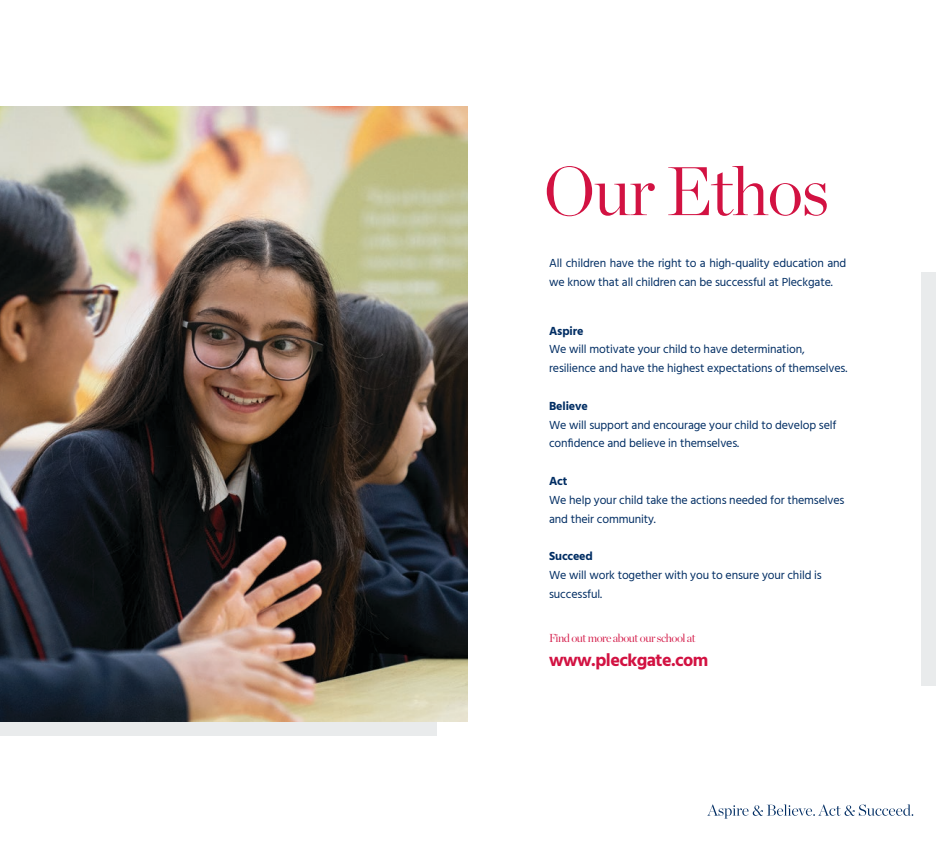
<style>
.page{position:relative;width:936px;height:842px;background:#fff}
.page>*{position:absolute;margin:0;border:0;box-sizing:border-box;transform-origin:0 0}
.t1{font:300 68.7px "Chronicle Display";letter-spacing:-.02em;color:#d21242}
.t2{font:700 18.1px "Hind";letter-spacing:-.03em;color:#d21242}
.t3{font:12px/18.8px "Hind";letter-spacing:-.01em;color:#002d63}
.t4{font:700 12px "Hind";letter-spacing:-.01em;color:#002d63}
.t5{font:300 11.6px "Chronicle Display";letter-spacing:-.04em;color:#d21242}
</style>
<div class="page">
<div style="left:0;top:322px;width:437px;height:414px;background:#e9ebec"></div>
<img style="left:0;top:106px;width:468px;height:615px">
<div style="left:921px;top:272px;width:14px;height:414px;background:#e9ebec"></div>
<svg style="left:707px;top:804px;width:206px;height:15px"></svg>
<p class="t1" style="left:543px;top:139px;width:288px">Our Ethos</p>
<p class="t3" style="left:549px;top:255px;width:299px">All children have the right to a high-quality education and we know that all children can be successful at Pleckgate.</p>
<p class="t4" style="left:549px;top:323px;width:36px">Aspire</p>
<p class="t3" style="left:549px;top:341px;width:300px">We will motivate your child to have determination, resilience and have the highest expectations of themselves.</p>
<p class="t4" style="left:549px;top:399px;width:40px">Believe</p>
<p class="t3" style="left:549px;top:416px;width:289px">We will support and encourage your child to develop self confidence and believe in themselves.</p>
<p class="t4" style="left:549px;top:474px;width:20px">Act</p>
<p class="t3" style="left:549px;top:491px;width:297px">We help your child take the actions needed for themselves and their community.</p>
<p class="t4" style="left:549px;top:549px;width:45px">Succeed</p>
<p class="t3" style="left:549px;top:566px;width:274px">We will work together with you to ensure your child is successful.</p>
<p class="t5" style="left:549px;top:629px;width:148px">Find out more about our school at</p>
<p class="t2" style="left:549px;top:649px;width:161px">www.pleckgate.com</p>
</div>
